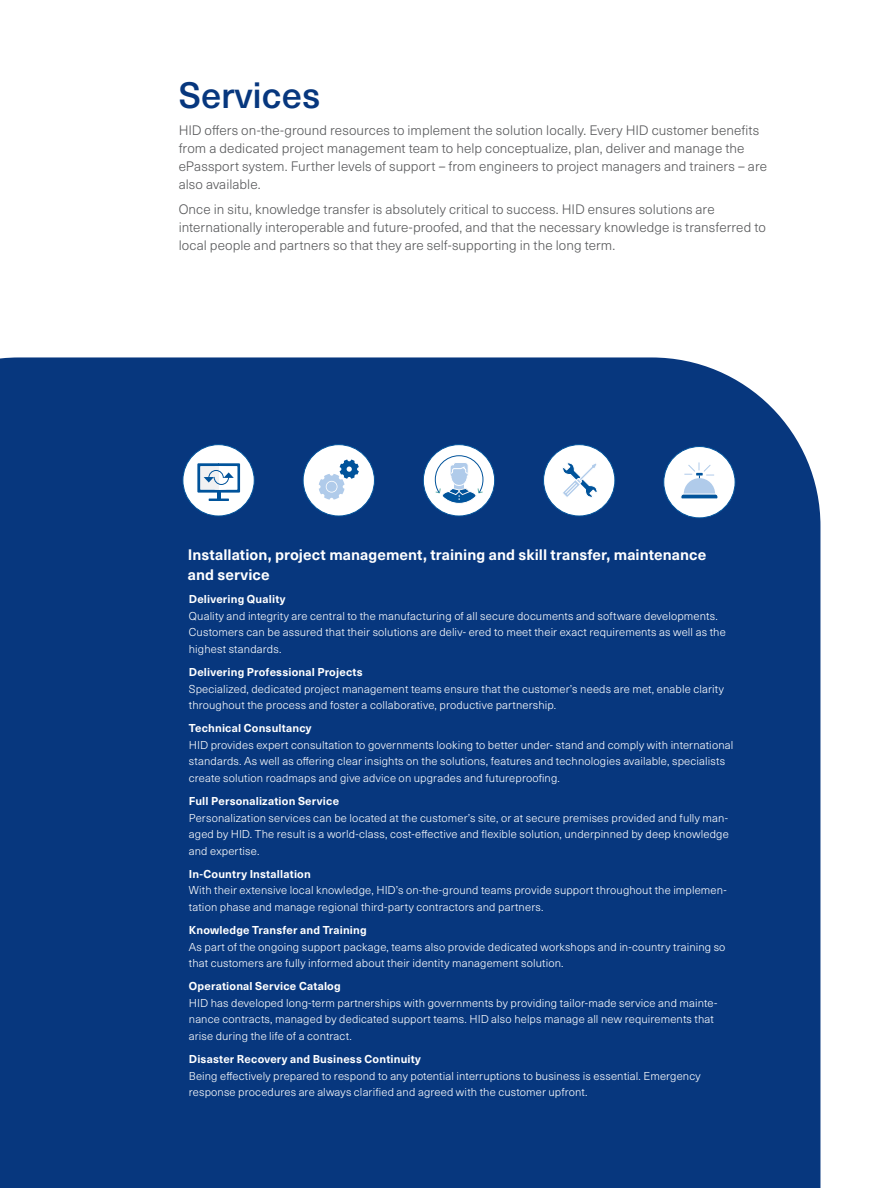
<style>
.page{position:relative;width:891px;height:1188px;background:#fff}
.page>*{position:absolute;margin:0;border:0;box-sizing:border-box;transform-origin:0 0}
.t1{font:500 36px "Neue Haas Unica Pro";color:#07377e}
.t2{font:700 15px/19.5px "Neue Haas Unica Pro";letter-spacing:.005em;color:#fff}
.t3{font:300 13.5px/18px "Neue Haas Unica Pro";letter-spacing:.005em;color:#58595b}
.t4{font:300 11.25px/16.5px "Neue Haas Unica Pro";letter-spacing:.01em;color:#fff}
.t5{font:700 11.25px "Neue Haas Unica Pro";letter-spacing:.015em;color:#fff}
</style>
<div class="page">
<div style="left:0;top:357px;width:820px;height:831px;background:#07377e"></div>
<div style="left:183px;top:445px;width:71px;height:71px;background:#fff;border-radius:50%"></div>
<div style="left:183px;top:444px;width:71px;height:72px;border:1px solid #00539b;border-radius:50%"></div>
<svg style="left:197px;top:463px;width:43px;height:38px"></svg>
<div style="left:303px;top:445px;width:71px;height:71px;background:#fff;border-radius:50%"></div>
<div style="left:303px;top:444px;width:72px;height:72px;border:1px solid #00539b;border-radius:50%"></div>
<svg style="left:319px;top:460px;width:40px;height:40px"></svg>
<div style="left:327px;top:482px;width:10px;height:10px;background:#b0cbea;border-radius:50%"></div>
<div style="left:544px;top:445px;width:71px;height:71px;background:#fff;border-radius:50%"></div>
<div style="left:543px;top:444px;width:72px;height:72px;border:1px solid #00539b;border-radius:50%"></div>
<svg style="left:562px;top:463px;width:35px;height:34px"></svg>
<div style="left:664px;top:447px;width:71px;height:71px;background:#fff;border-radius:50%"></div>
<div style="left:664px;top:446px;width:71px;height:72px;border:1px solid #00539b;border-radius:50%"></div>
<svg style="left:681px;top:462px;width:37px;height:37px"></svg>
<div style="left:423px;top:445px;width:72px;height:71px;background:#fff;border-radius:50%"></div>
<div style="left:423px;top:444px;width:72px;height:72px;border:1px solid #00539b;border-radius:50%"></div>
<svg style="left:435px;top:455px;width:49px;height:49px"></svg>
<h1 class="t1" style="left:179px;top:73px;width:143px">Services</h1>
<p class="t3" style="left:179px;top:122px;width:590px">HID offers on-the-ground resources to implement the solution locally. Every HID customer benefits from a dedicated project management team to help conceptualize, plan, deliver and manage the ePassport system. Further levels of support – from engineers to project managers and trainers – are also available.</p>
<p class="t3" style="left:179px;top:201px;width:589px">Once in situ, knowledge transfer is absolutely critical to success. HID ensures solutions are internationally interoperable and future-proofed, and that the necessary knowledge is transferred to local people and partners so that they are self-supporting in the long term.</p>
<h2 class="t2" style="left:188px;top:545px;width:520px">Installation, project management, training and skill transfer, maintenance and service</h2>
<p class="t5" style="left:189px;top:592px;width:98px">Delivering Quality</p>
<p class="t4" style="left:189px;top:608px;width:538px">Quality and integrity are central to the manufacturing of all secure documents and software developments.<br>Customers can be assured that their solutions are deliv- ered to meet their exact requirements as well as the highest standards.</p>
<p class="t5" style="left:189px;top:665px;width:175px">Delivering Professional Projects</p>
<p class="t4" style="left:189px;top:681px;width:537px">Specialized, dedicated project management teams ensure that the customer’s needs are met, enable clarity throughout the process and foster a collaborative, productive partnership.</p>
<p class="t5" style="left:189px;top:721px;width:124px">Technical Consultancy</p>
<p class="t4" style="left:189px;top:737px;width:546px">HID provides expert consultation to governments looking to better under- stand and comply with international standards. As well as offering clear insights on the solutions, features and technologies available, specialists create solution roadmaps and give advice on upgrades and futureproofing.</p>
<p class="t5" style="left:189px;top:794px;width:152px">Full Personalization Service</p>
<p class="t4" style="left:189px;top:810px;width:541px;text-align:justify">Personalization services can be located at the customer’s site, or at secure premises provided and fully man&shy;aged by HID. The result is a world-class, cost-effective and flexible solution, underpinned by deep knowledge and expertise.</p>
<p class="t5" style="left:189px;top:867px;width:123px">In-Country Installation</p>
<p class="t4" style="left:189px;top:882px;width:539px">With their extensive local knowledge, HID’s on-the-ground teams provide support throughout the implemen&shy;tation phase and manage regional third-party contractors and partners.</p>
<p class="t5" style="left:189px;top:923px;width:179px">Knowledge Transfer and Training</p>
<p class="t4" style="left:189px;top:939px;width:538px">As part of the ongoing support package, teams also provide dedicated workshops and in-country training so that customers are fully informed about their identity management solution.</p>
<p class="t5" style="left:189px;top:979px;width:153px">Operational Service Catalog</p>
<p class="t4" style="left:189px;top:995px;width:530px">HID has developed long-term partnerships with governments by providing tailor-made service and mainte&shy;nance contracts, managed by dedicated support teams. HID also helps manage all new requirements that arise during the life of a contract.</p>
<p class="t5" style="left:189px;top:1052px;width:234px">Disaster Recovery and Business Continuity</p>
<p class="t4" style="left:189px;top:1068px;width:513px">Being effectively prepared to respond to any potential interruptions to business is essential. Emergency response procedures are always clarified and agreed with the customer upfront.</p>
</div>
